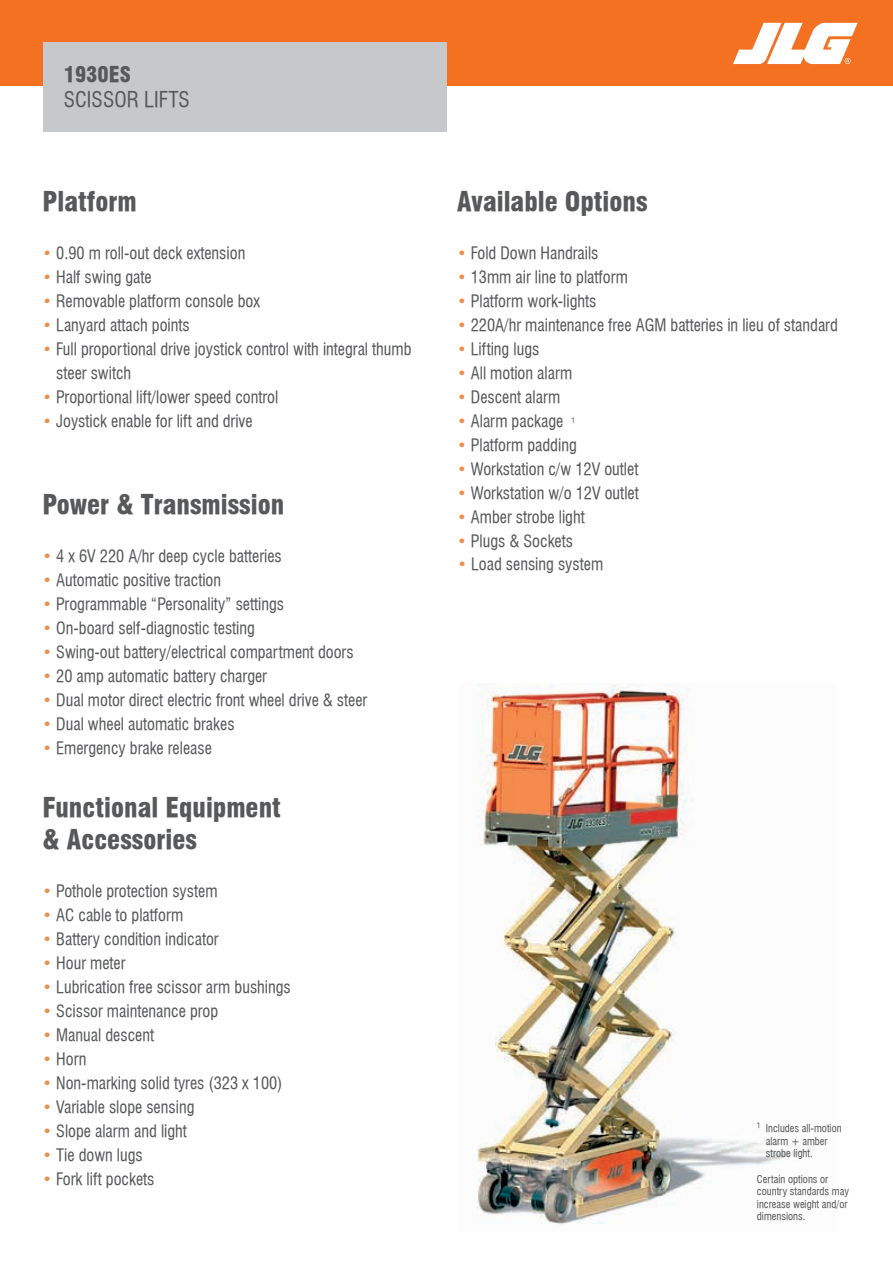
<style>
.page{position:relative;width:893px;height:1263px;background:#fff}
.page>*{position:absolute;margin:0;border:0;box-sizing:border-box;transform-origin:0 0}
.t1{font:26.25px/31.5px "Swiss 721 Black Condensed BT";color:#57585a}
.t2{font:21px "Swiss 721 Condensed BT";color:#57585a}
.t3{font:21px "Swiss 721 Black Condensed BT";color:#57585a}
.t4{font:16.5px/24px "Swiss 721 Condensed BT";color:#57585a}
.t5{font:10.5px/12.6px "Swiss 721 Condensed BT";color:#57585a}
.s1{color:#f68b45}
</style>
<div class="page">
<div style="left:0;top:0;width:893px;height:85px;background:#f37121"></div>
<div style="left:43px;top:43px;width:403px;height:89px;background:#c7c8ca"></div>
<svg style="left:733px;top:23px;width:125px;height:41px"></svg>
<img style="left:476px;top:684px;width:339px;height:541px">
<p class="t3" style="left:64px;top:62px;width:68px">1930ES</p>
<p class="t2" style="left:64px;top:87px;width:127px">SCISSOR LIFTS</p>
<h1 class="t1" style="left:43px;top:186px;width:96px">Platform</h1>
<p class="t4" style="left:43px;top:241px;width:204px"><span class="s1">•</span> 0.90 m roll-out deck extension</p>
<p class="t4" style="left:43px;top:265px;width:111px"><span class="s1">•</span> Half swing gate</p>
<p class="t4" style="left:43px;top:289px;width:219px"><span class="s1">•</span> Removable platform console box</p>
<p class="t4" style="left:43px;top:313px;width:149px"><span class="s1">•</span> Lanyard attach points</p>
<p class="t4" style="left:56px;top:337px;width:357px;text-indent:-14px"><span class="s1">•</span> Full proportional drive joystick control with integral thumb steer switch</p>
<p class="t4" style="left:43px;top:385px;width:237px"><span class="s1">•</span> Proportional lift/lower speed control</p>
<p class="t4" style="left:43px;top:409px;width:212px"><span class="s1">•</span> Joystick enable for lift and drive</p>
<h1 class="t1" style="left:43px;top:489px;width:243px">Power &amp; Transmission</h1>
<p class="t4" style="left:43px;top:544px;width:241px"><span class="s1">•</span> 4 x 6V 220 A/hr deep cycle batteries</p>
<p class="t4" style="left:43px;top:568px;width:180px"><span class="s1">•</span> Automatic positive traction</p>
<p class="t4" style="left:43px;top:592px;width:243px"><span class="s1">•</span> Programmable “Personality” settings</p>
<p class="t4" style="left:43px;top:616px;width:214px"><span class="s1">•</span> On-board self-diagnostic testing</p>
<p class="t4" style="left:43px;top:640px;width:313px"><span class="s1">•</span> Swing-out battery/electrical compartment doors</p>
<p class="t4" style="left:43px;top:664px;width:226px"><span class="s1">•</span> 20 amp automatic battery charger</p>
<p class="t4" style="left:43px;top:688px;width:326px"><span class="s1">•</span> Dual motor direct electric front wheel drive &amp; steer</p>
<p class="t4" style="left:43px;top:712px;width:194px"><span class="s1">•</span> Dual wheel automatic brakes</p>
<p class="t4" style="left:43px;top:736px;width:171px"><span class="s1">•</span> Emergency brake release</p>
<h1 class="t1" style="left:43px;top:792px;width:240px">Functional Equipment &amp; Accessories</h1>
<p class="t4" style="left:43px;top:879px;width:176px"><span class="s1">•</span> Pothole protection system</p>
<p class="t4" style="left:43px;top:903px;width:142px"><span class="s1">•</span> AC cable to platform</p>
<p class="t4" style="left:43px;top:927px;width:178px"><span class="s1">•</span> Battery condition indicator</p>
<p class="t4" style="left:43px;top:951px;width:85px"><span class="s1">•</span> Hour meter</p>
<p class="t4" style="left:43px;top:975px;width:250px"><span class="s1">•</span> Lubrication free scissor arm bushings</p>
<p class="t4" style="left:43px;top:999px;width:177px"><span class="s1">•</span> Scissor maintenance prop</p>
<p class="t4" style="left:43px;top:1023px;width:113px"><span class="s1">•</span> Manual descent</p>
<p class="t4" style="left:43px;top:1047px;width:45px"><span class="s1">•</span> Horn</p>
<p class="t4" style="left:43px;top:1071px;width:241px"><span class="s1">•</span> Non-marking solid tyres (323 x 100)</p>
<p class="t4" style="left:43px;top:1095px;width:153px"><span class="s1">•</span> Variable slope sensing</p>
<p class="t4" style="left:43px;top:1119px;width:146px"><span class="s1">•</span> Slope alarm and light</p>
<p class="t4" style="left:43px;top:1143px;width:102px"><span class="s1">•</span> Tie down lugs</p>
<p class="t4" style="left:43px;top:1167px;width:113px"><span class="s1">•</span> Fork lift pockets</p>
<h1 class="t1" style="left:457px;top:186px;width:192px">Available Options</h1>
<p class="t4" style="left:457px;top:241px;width:143px"><span class="s1">•</span> Fold Down Handrails</p>
<p class="t4" style="left:457px;top:265px;width:172px"><span class="s1">•</span> 13mm air line to platform</p>
<p class="t4" style="left:457px;top:289px;width:141px"><span class="s1">•</span> Platform work-lights</p>
<p class="t4" style="left:457px;top:313px;width:382px"><span class="s1">•</span> 220A/hr maintenance free AGM batteries in lieu of standard</p>
<p class="t4" style="left:457px;top:337px;width:84px"><span class="s1">•</span> Lifting lugs</p>
<p class="t4" style="left:457px;top:361px;width:117px"><span class="s1">•</span> All motion alarm</p>
<p class="t4" style="left:457px;top:385px;width:105px"><span class="s1">•</span> Descent alarm</p>
<p class="t4" style="left:457px;top:409px;width:120px"><span class="s1">•</span> Alarm package <sup>1</sup></p>
<p class="t4" style="left:457px;top:433px;width:121px"><span class="s1">•</span> Platform padding</p>
<p class="t4" style="left:457px;top:457px;width:183px"><span class="s1">•</span> Workstation c/w 12V outlet</p>
<p class="t4" style="left:457px;top:481px;width:183px"><span class="s1">•</span> Workstation w/o 12V outlet</p>
<p class="t4" style="left:457px;top:505px;width:129px"><span class="s1">•</span> Amber strobe light</p>
<p class="t4" style="left:457px;top:529px;width:117px"><span class="s1">•</span> Plugs &amp; Sockets</p>
<p class="t4" style="left:457px;top:552px;width:147px"><span class="s1">•</span> Load sensing system</p>
<p class="t5" style="left:766px;top:1122px;width:77px;text-indent:-9px"><sup>1</sup> Includes all-motion alarm + amber strobe light.</p>
<p class="t5" style="left:757px;top:1172px;width:94px">Certain options or country standards may increase weight and/or dimensions.</p>
</div>
